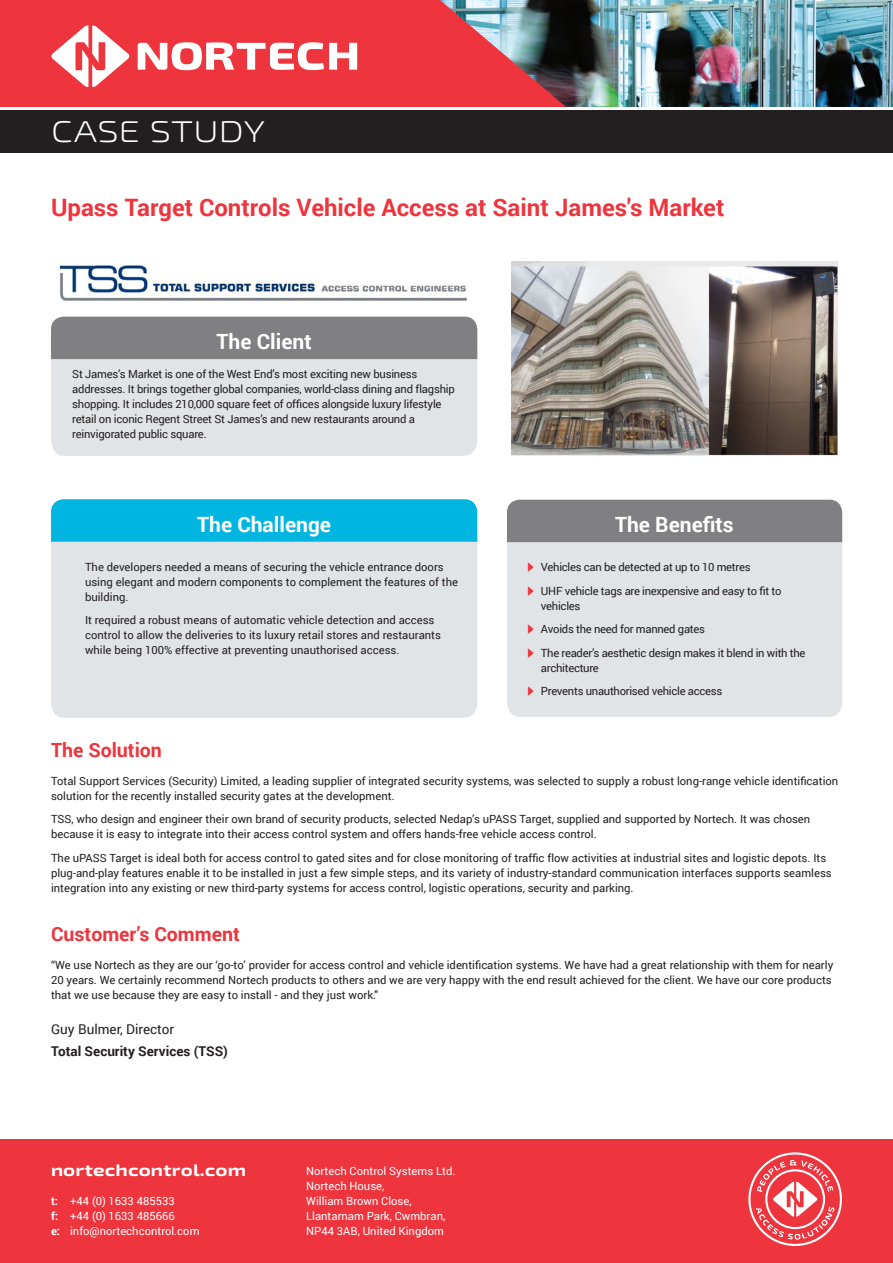
<style>
.page{position:relative;width:893px;height:1263px;background:#fff}
.page>*{position:absolute;margin:0;border:0;box-sizing:border-box;transform-origin:0 0}
.t1{font:300 expanded 30px "Exo 2";letter-spacing:.01em;color:#fff}
.t2{font:700 24px "Roboto";color:#ee343d}
.t3{font:700 21px "Roboto";color:#fff}
.t4{font:700 19.5px "Roboto";color:#ee343d}
.t5{font:700 expanded 16.5px "Exo 2";letter-spacing:.01em;color:#fff}
.t6{font:700 13.5px "Roboto";color:#231f20}
.t7{font:900 13.5px "Roboto";color:#231f20}
.Case_Study_Body_Copy{font:900 11.25px/15px "Roboto";color:#231f20}
.Case_Study_Body_Copy-2{font:900 11.25px/15px "Roboto";letter-spacing:-.02em;color:#231f20}
.Case_Study_Bullets{font:900 11.25px/15px "Roboto";letter-spacing:-.025em;color:#231f20}
.t8{font:900 11.25px/15px "Roboto";color:#fff}
.s1{font-family:"Diamond";font-weight:400;font-size:9px;color:#ee343d}
.s2{font-weight:700}
</style>
<div class="page">
<div style="left:51px;top:542px;width:426px;height:176px;background:#e1e4e7"></div>
<div style="left:51px;top:499px;width:426px;height:43px;background:#00b6e0"></div>
<div style="left:507px;top:542px;width:335px;height:175px;background:#e1e4e7"></div>
<div style="left:507px;top:500px;width:335px;height:42px;background:#808083"></div>
<div style="left:51px;top:359px;width:426px;height:97px;background:#e1e4e7"></div>
<div style="left:51px;top:317px;width:426px;height:42px;background:#808083"></div>
<img style="left:675px;top:0;width:218px;height:106px">
<div style="left:0;top:111px;width:893px;height:42px;background:#231f20"></div>
<div style="left:0;top:1140px;width:893px;height:123px;background:#ee343d"></div>
<svg style="left:748px;top:1152px;width:94px;height:94px"></svg>
<svg style="left:0;top:0;width:675px;height:106px;background:#c54951"></svg>
<svg style="left:138px;top:42px;width:219px;height:28px"></svg>
<svg style="left:51px;top:26px;width:79px;height:61px"></svg>
<img style="left:511px;top:261px;width:327px;height:195px">
<img style="left:59px;top:265px;width:408px;height:36px">
<p class="t1" style="left:51px;top:114px;width:215px">CASE STUDY</p>
<p class="t2" style="left:51px;top:191px;width:675px">Upass Target Controls Vehicle Access at Saint James's Market</p>
<p class="t3" style="left:217px;top:327px;width:97px">The Client</p>
<p class="Case_Study_Body_Copy-2" style="left:72px;top:366px;width:384px">St James’s Market is one of the West End’s most exciting new business addresses. It brings together global companies, world-class dining and flagship shopping. It includes 210,000 square feet of offices alongside luxury lifestyle retail on iconic Regent Street St James’s and new restaurants around a reinvigorated public square.</p>
<p class="t3" style="left:197px;top:509px;width:135px">The Challenge</p>
<p class="Case_Study_Body_Copy" style="left:85px;top:559px;width:374px">The developers needed a means of securing the vehicle entrance doors using elegant and modern components to complement the features of the building.</p>
<p class="Case_Study_Body_Copy" style="left:85px;top:612px;width:357px">It required a robust means of automatic vehicle detection and access control to allow the deliveries to its luxury retail stores and restaurants while being 100% effective at preventing unauthorised access.</p>
<p class="t3" style="left:615px;top:510px;width:120px">The Benefits</p>
<p class="Case_Study_Bullets" style="left:528px;top:559px;width:224px"><span class="s1">B</span> Vehicles can be detected at up to 10 metres</p>
<p class="Case_Study_Bullets" style="left:541px;top:582px;width:242px;text-indent:-13px"><span class="s1">B</span> UHF vehicle tags are inexpensive and easy to fit to vehicles</p>
<p class="Case_Study_Bullets" style="left:528px;top:621px;width:178px"><span class="s1">B</span> Avoids the need for manned gates</p>
<p class="Case_Study_Bullets" style="left:541px;top:645px;width:266px;text-indent:-13px"><span class="s1">B</span> The reader’s aesthetic design makes it blend in with the architecture</p>
<p class="Case_Study_Bullets" style="left:528px;top:683px;width:196px"><span class="s1">B</span> Prevents unauthorised vehicle access</p>
<p class="t4" style="left:51px;top:736px;width:112px">The Solution</p>
<p class="Case_Study_Body_Copy" style="left:51px;top:773px;width:789px">Total Support Services (Security) Limited, a leading supplier of integrated security systems, was selected to supply a robust long-range vehicle identification solution for the recently installed security gates at the development.</p>
<p class="Case_Study_Body_Copy" style="left:51px;top:811px;width:761px">TSS, who design and engineer their own brand of security products, selected Nedap’s uPASS Target, supplied and supported by Nortech. It was chosen because it is easy to integrate into their access control system and offers hands-free vehicle access control.</p>
<p class="Case_Study_Body_Copy" style="left:51px;top:850px;width:782px">The uPASS Target is ideal both for access control to gated sites and for close monitoring of traffic flow activities at industrial sites and logistic depots. Its plug-and-play features enable it to be installed in just a few simple steps, and its variety of industry-standard communication interfaces supports seamless integration into any existing or new third-party systems for access control, logistic operations, security and parking.</p>
<p class="t4" style="left:51px;top:920px;width:190px">Customer’s Comment</p>
<p class="Case_Study_Body_Copy" style="left:51px;top:957px;width:784px">“We use Nortech as they are our ‘go-to’ provider for access control and vehicle identification systems. We have had a great relationship with them for nearly<br>20 years. We certainly recommend Nortech products to others and we are very happy with the end result achieved for the client. We have our core products that we use because they are easy to install - and they just work."</p>
<p class="t7" style="left:51px;top:1019px;width:125px">Guy Bulmer, Director</p>
<p class="t6" style="left:51px;top:1041px;width:178px">Total Security Services (TSS)</p>
<p class="t5" style="left:51px;top:1160px;width:197px">nortechcontrol.com</p>
<p class="t8" style="left:51px;top:1193px;width:150px"><span class="s2">t:</span> +44 (0) 1633 485533<br><span class="s2">f:</span> +44 (0) 1633 485666<br><span class="s2">e:</span> info@nortechcontrol.com</p>
<p class="t8" style="left:306px;top:1163px;width:151px">Nortech Control Systems Ltd.<br>Nortech House,<br>William Brown Close,<br>Llantarnam Park, Cwmbran,<br>NP44 3AB, United Kingdom</p>
</div>
